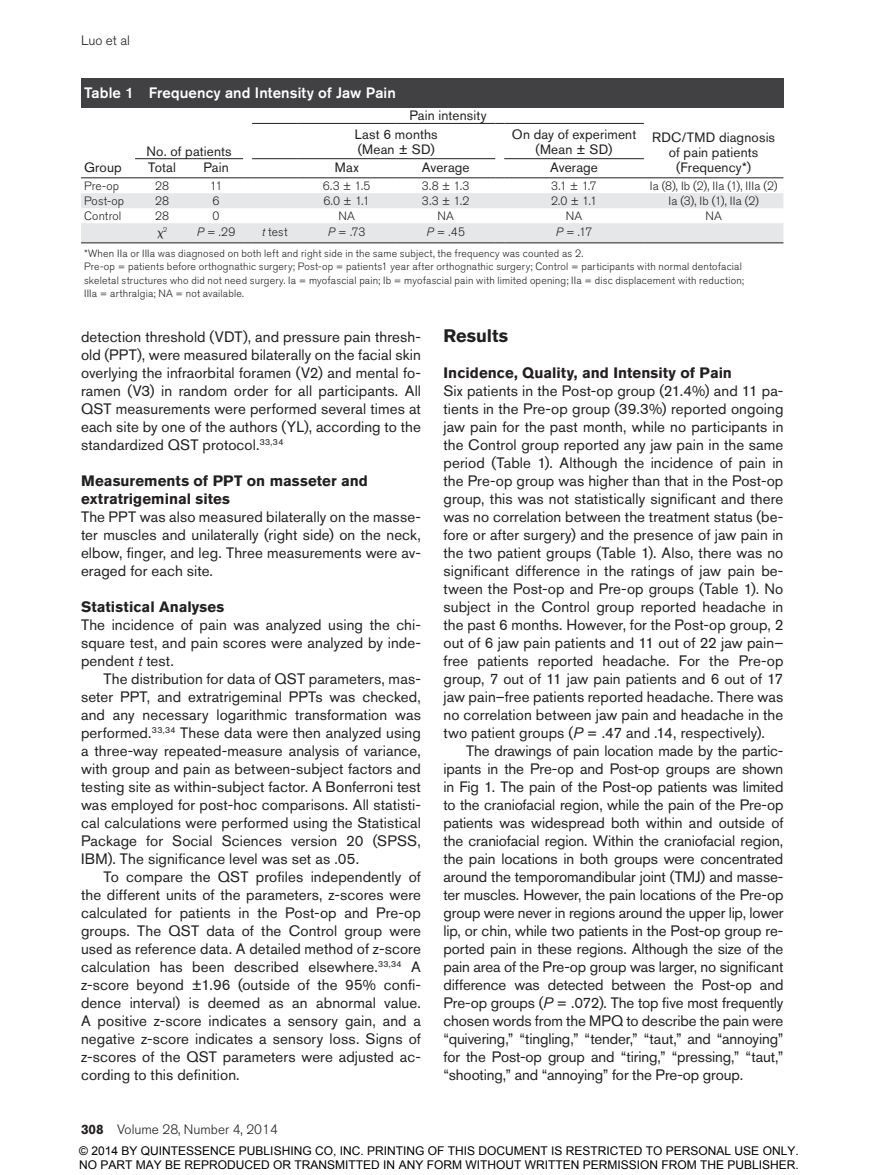
<style>
.page{position:relative;width:878px;height:1175px;background:#fff}
.page>*{position:absolute;margin:0;border:0;box-sizing:border-box;transform-origin:0 0}
.t1{font:700 18px "Akzidenz Grotesk BQ";color:#231f20}
.t2{font:15px/18px "Akzidenz Grotesk BQ";letter-spacing:.005em;color:#231f20;text-align:justify}
.t3{font:700 15px/18px "Akzidenz Grotesk BQ";letter-spacing:.005em;color:#231f20}
.t4{font:500 15px "Akzidenz Grotesk BQ";letter-spacing:.005em;color:#fff}
.t5{font:13.5px/15px "Akzidenz Grotesk BQ";letter-spacing:.01em;color:#231f20;text-align:center}
.t6{font:300 13.5px "Akzidenz Grotesk BQ";color:#231f20}
.t7{font:12px/14.4px "Arial";color:#000}
.t8{font:300 12px "Akzidenz Grotesk BQ";letter-spacing:.015em;color:#231f20}
.t9{font:300 10.5px/13.5px "Akzidenz Grotesk BQ";letter-spacing:.02em;color:#231f20}
.t10{font:300 7.05px "Akzidenz Grotesk BQ";color:#231f20}
.s1{font-style:italic}
.s2{font-weight:700}
</style>
<div class="page">
<div style="left:81px;top:78px;width:702px;height:29px;background:#414042"></div>
<hr style="left:135px;top:158px;width:54px;height:1px;background:#231f20">
<hr style="left:189px;top:158px;width:54px;height:1px;background:#231f20">
<hr style="left:252px;top:158px;width:45px;height:1px;background:#231f20">
<hr style="left:297px;top:158px;width:99px;height:1px;background:#231f20">
<hr style="left:396px;top:158px;width:99px;height:1px;background:#231f20">
<hr style="left:252px;top:123px;width:45px;height:1px;background:#231f20">
<hr style="left:297px;top:123px;width:99px;height:1px;background:#231f20">
<hr style="left:396px;top:123px;width:99px;height:1px;background:#231f20">
<hr style="left:504px;top:123px;width:140px;height:1px;background:#231f20">
<hr style="left:504px;top:158px;width:140px;height:1px;background:#231f20">
<svg style="left:81px;top:177px;width:702px;height:66px"></svg>
<p class="t6" style="left:81px;top:32px;width:50px">Luo et al</p>
<p class="t4" style="left:84px;top:84px;width:313px">Table 1 Frequency and Intensity of Jaw Pain</p>
<p class="t5" style="left:409px;top:108px;width:79px">Pain intensity</p>
<p class="t5" style="left:354px;top:127px;width:85px;text-align:left">Last 6 months (Mean ± SD)</p>
<p class="t5" style="left:512px;top:127px;width:126px">On day of experiment (Mean ± SD)</p>
<p class="t5" style="left:652px;top:129px;width:124px">RDC/TMD diagnosis of pain patients (Frequency*)</p>
<p class="t5" style="left:146px;top:143px;width:87px">No. of patients</p>
<p class="t5" style="left:84px;top:159px;width:39px">Group</p>
<p class="t5" style="left:148px;top:159px;width:29px">Total</p>
<p class="t5" style="left:203px;top:159px;width:27px">Pain</p>
<p class="t5" style="left:335px;top:159px;width:25px">Max</p>
<p class="t5" style="left:422px;top:159px;width:49px">Average</p>
<p class="t5" style="left:550px;top:159px;width:49px">Average</p>
<p class="t8" style="left:84px;top:179px;width:37px">Pre-op</p>
<p class="t8" style="left:155px;top:179px;width:16px">28</p>
<p class="t8" style="left:210px;top:179px;width:14px">11</p>
<p class="t8" style="left:323px;top:179px;width:49px">6.3 ± 1.5</p>
<p class="t8" style="left:422px;top:179px;width:49px">3.8 ± 1.3</p>
<p class="t8" style="left:551px;top:179px;width:47px">3.1 ± 1.7</p>
<p class="t8" style="left:649px;top:179px;width:129px">Ia (8), Ib (2), IIa (1), IIIa (2)</p>
<p class="t8" style="left:84px;top:194px;width:42px">Post-op</p>
<p class="t8" style="left:155px;top:194px;width:16px">28</p>
<p class="t8" style="left:213px;top:194px;width:8px">6</p>
<p class="t8" style="left:323px;top:194px;width:48px">6.0 ± 1.1</p>
<p class="t8" style="left:422px;top:194px;width:49px">3.3 ± 1.2</p>
<p class="t8" style="left:551px;top:194px;width:47px">2.0 ± 1.1</p>
<p class="t8" style="left:668px;top:194px;width:92px">Ia (3), Ib (1), IIa (2)</p>
<p class="t8" style="left:84px;top:209px;width:39px">Control</p>
<p class="t8" style="left:155px;top:209px;width:16px">28</p>
<p class="t8" style="left:213px;top:209px;width:8px">0</p>
<p class="t8" style="left:338px;top:209px;width:18px">NA</p>
<p class="t8" style="left:437px;top:209px;width:18px">NA</p>
<p class="t8" style="left:566px;top:209px;width:18px">NA</p>
<p class="t8" style="left:705px;top:209px;width:18px">NA</p>
<p class="t10" style="left:163px;top:226px;width:6px">2</p>
<p class="t8" style="left:197px;top:226px;width:40px"><span class="s1">P</span> = .29</p>
<p class="t8" style="left:262px;top:226px;width:27px"><span class="s1">t</span> test</p>
<p class="t8" style="left:328px;top:226px;width:39px"><span class="s1">P</span> = .73</p>
<p class="t8" style="left:426px;top:226px;width:40px"><span class="s1">P</span> = .45</p>
<p class="t8" style="left:555px;top:226px;width:38px"><span class="s1">P</span> = .17</p>
<p class="t9" style="left:84px;top:246px;width:661px">*When IIa or IIIa was diagnosed on both left and right side in the same subject, the frequency was counted as 2.<br>Pre-op = patients before orthognathic surgery; Post-op = patients1 year after orthognathic surgery; Control = participants with normal dentofacial skeletal structures who did not need surgery. Ia = myofascial pain; Ib = myofascial pain with limited opening; IIa = disc displacement with reduction; IIIa = arthralgia; NA = not available.</p>
<p class="t2" style="left:81px;top:328px;width:341px">detection threshold (VDT), and pressure pain thresh&shy;old (PPT), were measured bilaterally on the facial skin overlying the infraorbital foramen (V2) and mental fo&shy;ramen (V3) in random order for all participants. All QST measurements were performed several times at each site by one of the authors (YL), according to the standardized QST protocol.<sup>33,34</sup></p>
<p class="t3" style="left:81px;top:472px;width:288px">Measurements of PPT on masseter and extratrigeminal sites</p>
<p class="t2" style="left:81px;top:508px;width:341px">The PPT was also measured bilaterally on the masse&shy;ter muscles and unilaterally (right side) on the neck, elbow, finger, and leg. Three measurements were av&shy;eraged for each site.</p>
<p class="t3" style="left:81px;top:598px;width:145px">Statistical Analyses</p>
<p class="t2" style="left:81px;top:616px;width:341px">The incidence of pain was analyzed using the chi&shy;square test, and pain scores were analyzed by inde&shy;pendent <span class="s1">t</span> test.</p>
<p class="t2" style="left:81px;top:670px;width:341px;text-indent:22px">The distribution for data of QST parameters, mas&shy;seter PPT, and extratrigeminal PPTs was checked, and any necessary logarithmic transformation was performed.<sup>33,34</sup> These data were then analyzed using a three-way repeated-measure analysis of variance, with group and pain as between-subject factors and testing site as within-subject factor. A Bonferroni test was employed for post-hoc comparisons. All statisti&shy;cal calculations were performed using the Statistical Package for Social Sciences version 20 (SPSS, IBM). The significance level was set as .05.</p>
<p class="t2" style="left:81px;top:868px;width:341px;text-indent:23px">To compare the QST profiles independently of the different units of the parameters, z-scores were calculated for patients in the Post-op and Pre-op groups. The QST data of the Control group were used as reference data. A detailed method of z-score calculation has been described elsewhere.<sup>33,34</sup> A z-score beyond ±1.96 (outside of the 95% confi&shy;dence interval) is deemed as an abnormal value.<br>A positive z-score indicates a sensory gain, and a negative z-score indicates a sensory loss. Signs of z-scores of the QST parameters were adjusted ac&shy;cording to this definition.</p>
<p class="t6" style="left:81px;top:1122px;width:198px"><span class="s2">308</span> Volume 28, Number 4, 2014</p>
<p class="t1" style="left:443px;top:325px;width:66px">Results</p>
<p class="t3" style="left:443px;top:364px;width:290px">Incidence, Quality, and Intensity of Pain</p>
<p class="t2" style="left:443px;top:382px;width:341px">Six patients in the Post-op group (21.4%) and 11 pa&shy;tients in the Pre-op group (39.3%) reported ongoing jaw pain for the past month, while no participants in the Control group reported any jaw pain in the same period (Table 1). Although the incidence of pain in the Pre-op group was higher than that in the Post-op group, this was not statistically significant and there was no correlation between the treatment status (be&shy;fore or after surgery) and the presence of jaw pain in the two patient groups (Table 1). Also, there was no significant difference in the ratings of jaw pain be&shy;tween the Post-op and Pre-op groups (Table 1). No subject in the Control group reported headache in the past 6 months. However, for the Post-op group, 2 out of 6 jaw pain patients and 11 out of 22 jaw pain– free patients reported headache. For the Pre-op group, 7 out of 11 jaw pain patients and 6 out of 17 jaw pain–free patients reported headache. There was no correlation between jaw pain and headache in the two patient groups (<span class="s1">P</span> = .47 and .14, respectively).</p>
<p class="t2" style="left:443px;top:742px;width:341px;text-indent:22px">The drawings of pain location made by the partic&shy;ipants in the Pre-op and Post-op groups are shown in Fig 1. The pain of the Post-op patients was limited to the craniofacial region, while the pain of the Pre-op patients was widespread both within and outside of the craniofacial region. Within the craniofacial region, the pain locations in both groups were concentrated around the temporomandibular joint (TMJ) and masse&shy;ter muscles. However, the pain locations of the Pre-op group were never in regions around the upper lip, lower lip, or chin, while two patients in the Post-op group re&shy;ported pain in these regions. Although the size of the pain area of the Pre-op group was larger, no significant difference was detected between the Post-op and Pre-op groups (<span class="s1">P</span> = .072). The top five most frequently chosen words from the MPQ to describe the pain were “quivering,” “tingling,” “tender,” “taut,” and “annoying” for the Post-op group and “tiring,” “pressing,” “taut,” “shooting,” and “annoying” for the Pre-op group.</p>
<p class="t7" style="left:79px;top:1143px;width:721px">© 2014 BY QUINTESSENCE PUBLISHING CO, INC. PRINTING OF THIS DOCUMENT IS RESTRICTED TO PERSONAL USE ONLY.<br>NO PART MAY BE REPRODUCED OR TRANSMITTED IN ANY FORM WITHOUT WRITTEN PERMISSION FROM THE PUBLISHER.</p>
</div>
